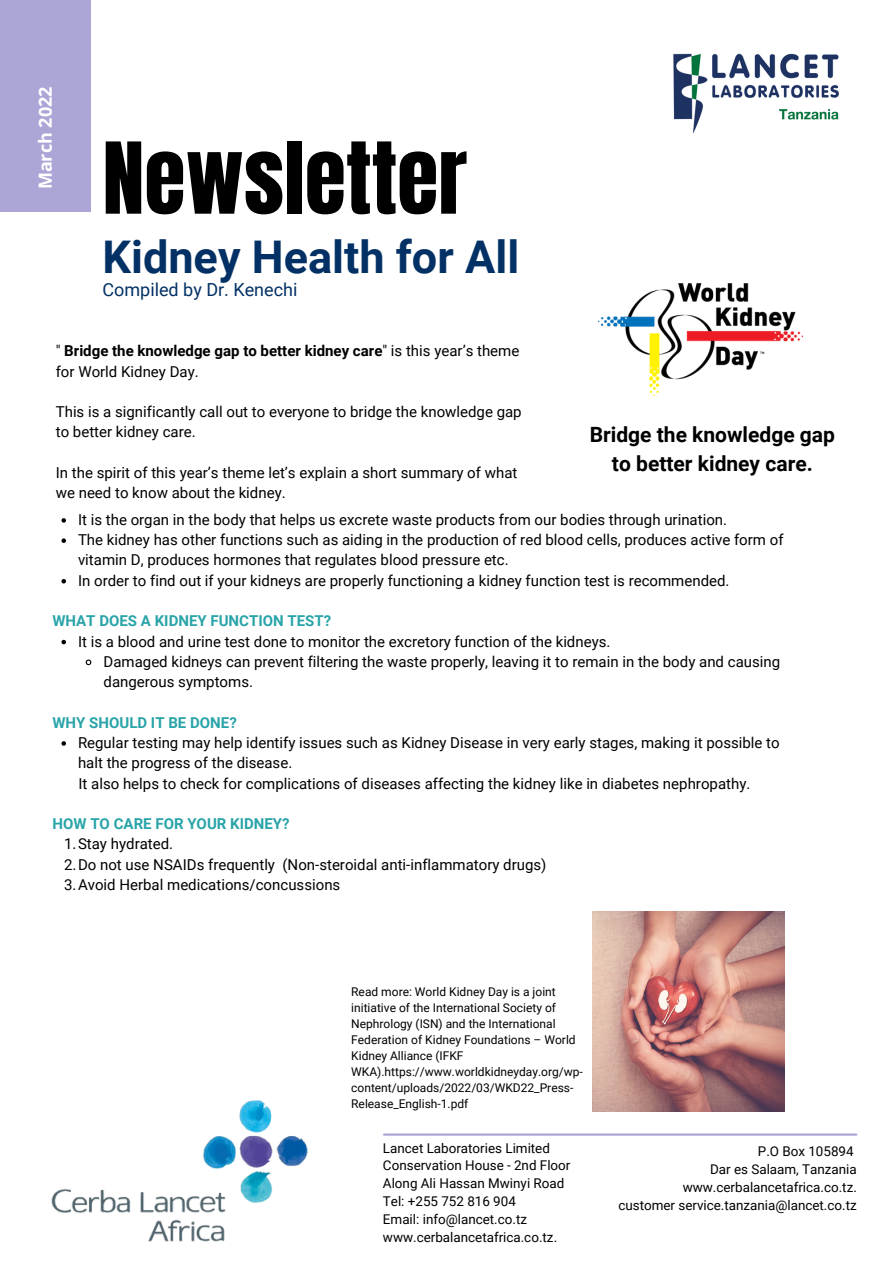
<style>
.page{position:relative;width:894px;height:1264px;background:#fff}
.page>*{position:absolute;margin:0;border:0;box-sizing:border-box;transform-origin:0 0}
.t1{font:84px "Anton";color:#000}
.t2{font:700 45px "Roboto";color:#033165}
.t3{font:700 21px/29.2px "Roboto";color:#000;text-align:center}
.t4{font:18px "Roboto";color:#033165}
.t5{font:700 18px "Open Sans";color:#fff}
.t6{font:15px/20.2px "Roboto";color:#000}
.t7{font:700 15px/20.2px "Roboto";color:#000}
.t8{font:700 15px "Roboto";color:#29a4a8}
.t9{font:13.35px/17.9px "Roboto";color:#000}
.t10{font:12px/16px "Roboto";color:#000}
.s1{font-weight:400}
</style>
<div class="page">
<img style="left:51px;top:1100px;width:257px;height:142px">
<div style="left:0;top:0;width:90px;height:212px;background:#aca6d7"></div>
<hr style="left:384px;top:1133px;width:472px;height:2px;background:#aca6d7">
<img style="left:598px;top:283px;width:204px;height:113px">
<svg style="left:61px;top:518px;width:5px;height:4px"></svg>
<svg style="left:61px;top:538px;width:5px;height:5px"></svg>
<svg style="left:61px;top:579px;width:5px;height:4px"></svg>
<svg style="left:61px;top:640px;width:5px;height:4px"></svg>
<svg style="left:85px;top:659px;width:7px;height:7px"></svg>
<svg style="left:61px;top:741px;width:5px;height:4px"></svg>
<img style="left:592px;top:911px;width:192px;height:200px">
<img style="left:673px;top:53px;width:166px;height:81px">
<p class="t5" style="left:33px;top:189px;width:104px;rotate:-90deg">March 2022</p>
<h1 class="t1" style="left:102px;top:118px;width:366px">Newsletter</h1>
<h2 class="t2" style="left:102px;top:231px;width:418px">Kidney Health for All</h2>
<p class="t4" style="left:102px;top:279px;width:196px">Compiled by Dr. Kenechi</p>
<p class="t7" style="left:56px;top:341px;width:465px"><span class="s1">"</span> Bridge the knowledge gap to better kidney care<span class="s1">" is this year’s theme for World Kidney Day.</span></p>
<p class="t6" style="left:56px;top:402px;width:467px">This is a significantly call out to everyone to bridge the knowledge gap to better kidney care.</p>
<p class="t6" style="left:56px;top:463px;width:463px">In the spirit of this year’s theme let’s explain a short summary of what we need to know about the kidney.</p>
<h3 class="t3" style="left:589px;top:420px;width:247px">Bridge the knowledge gap to better kidney care.</h3>
<p class="t6" style="left:78px;top:509px;width:707px">It is the organ in the body that helps us excrete waste products from our bodies through urination.<br>The kidney has other functions such as aiding in the production of red blood cells, produces active form of vitamin D, produces hormones that regulates blood pressure etc.<br>In order to find out if your kidneys are properly functioning a kidney function test is recommended.</p>
<p class="t8" style="left:52px;top:612px;width:280px">WHAT DOES A KIDNEY FUNCTION TEST?</p>
<p class="t6" style="left:103px;top:631px;width:678px;text-indent:-26px">It is a blood and urine test done to monitor the excretory function of the kidneys.<br>Damaged kidneys can prevent filtering the waste properly, leaving it to remain in the body and causing dangerous symptoms.</p>
<p class="t8" style="left:52px;top:713px;width:186px">WHY SHOULD IT BE DONE?</p>
<p class="t6" style="left:78px;top:732px;width:703px">Regular testing may help identify issues such as Kidney Disease in very early stages, making it possible to halt the progress of the disease.</p>
<p class="t6" style="left:78px;top:773px;width:673px">It also helps to check for complications of diseases affecting the kidney like in diabetes nephropathy.</p>
<p class="t8" style="left:52px;top:815px;width:239px">HOW TO CARE FOR YOUR KIDNEY?</p>
<p class="t6" style="left:64px;top:834px;width:483px">1.Stay hydrated.<br>2.Do not use NSAIDs frequently (Non-steroidal anti-inflammatory drugs)<br>3.Avoid Herbal medications/concussions</p>
<p class="t10" style="left:351px;top:984px;width:233px">Read more: World Kidney Day is a joint initiative of the International Society of Nephrology (ISN) and the International Federation of Kidney Foundations – World Kidney Alliance (IFKF WKA).https://www.worldkidneyday.org/wp&shy;content/uploads/2022/03/WKD22_Press-Release_English-1.pdf</p>
<p class="t9" style="left:383px;top:1138px;width:189px">Lancet Laboratories Limited<br>Conservation House - 2nd Floor<br>Along Ali Hassan Mwinyi Road<br>Tel: +255 752 816 904<br>Email: info@lancet.co.tz www.cerbalancetafrica.co.tz.</p>
<p class="t9" style="left:618px;top:1142px;width:240px;text-align:right">P.O Box 105894<br>Dar es Salaam, Tanzania www.cerbalancetafrica.co.tz.<br>customer service.tanzania@lancet.co.tz</p>
</div>
